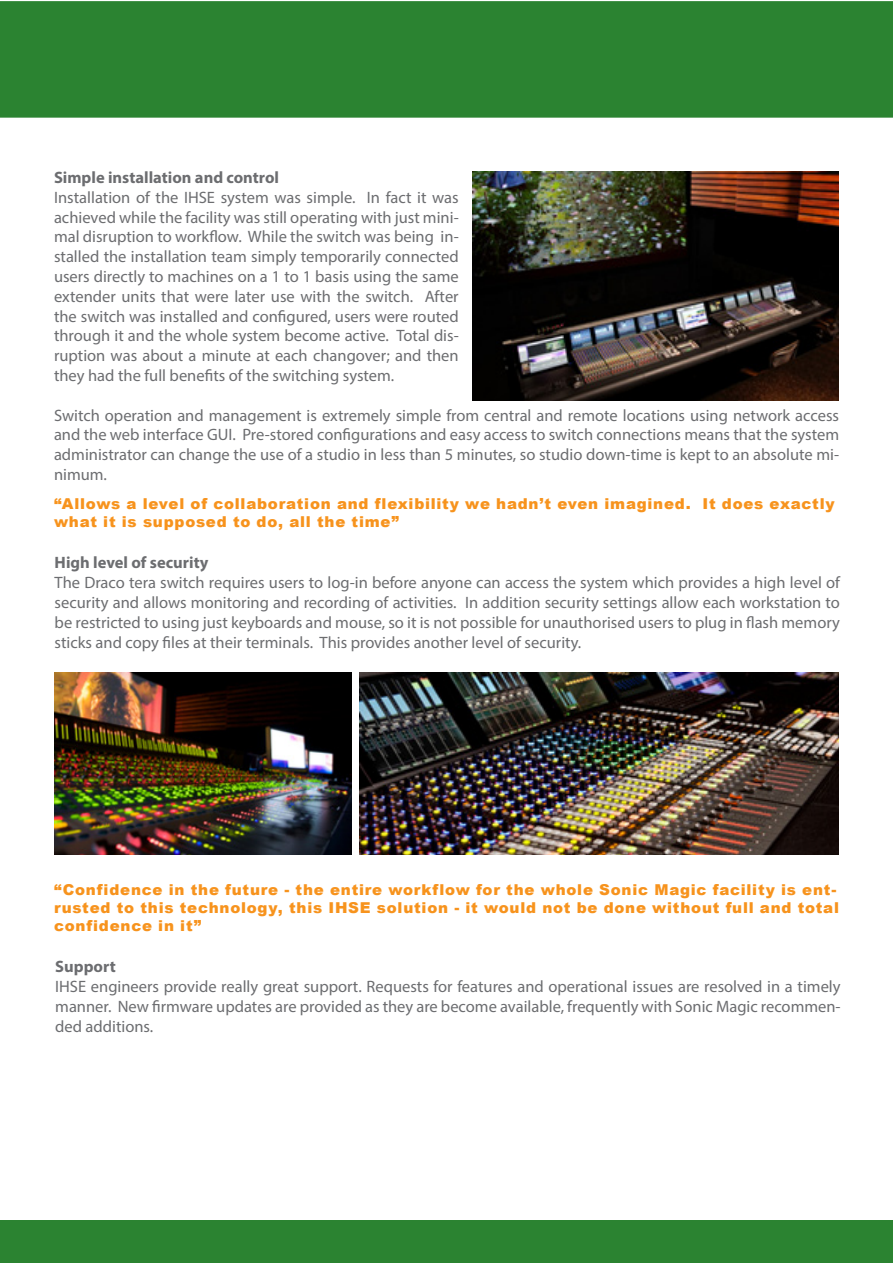
<style>
.page{position:relative;width:893px;height:1263px;background:#fff}
.page>*{position:absolute;margin:0;border:0;box-sizing:border-box;transform-origin:0 0}
.Text_Normal_1_8pt{font:16.5px/19.8px "Myriad Pro";color:#6c6d70;text-align:justify}
.Text_Normal_1_8pt-2{font:700 16.5px "Myriad Pro";color:#6c6d70}
.Überschrift_orange{font:900 15px/18px "Arial";letter-spacing:.05em;color:#f7931d}
</style>
<div class="page">
<div style="left:0;top:1px;width:823px;height:117px;background:#2b8331"></div>
<div style="left:823px;top:1px;width:70px;height:117px;background:#2b8331"></div>
<div style="left:0;top:1220px;width:893px;height:43px;background:#2b8331"></div>
<img style="left:472px;top:171px;width:367px;height:229px">
<img style="left:55px;top:672px;width:296px;height:183px">
<img style="left:359px;top:672px;width:480px;height:183px">
<p class="Text_Normal_1_8pt-2" style="left:54px;top:167px;width:227px">Simple installation and control</p>
<p class="Text_Normal_1_8pt" style="left:54px;top:187px;width:406px">Installation of the IHSE system was simple. In fact it was achieved while the facility was still operating with just mini&shy;mal disruption to workflow. While the switch was being in&shy;stalled the installation team simply temporarily connected users directly to machines on a 1 to 1 basis using the same extender units that were later use with the switch. After the switch was installed and configured, users were routed through it and the whole system become active. Total dis&shy;ruption was about a minute at each changover; and then they had the full benefits of the switching system.</p>
<p class="Text_Normal_1_8pt" style="left:54px;top:405px;width:787px">Switch operation and management is extremely simple from central and remote locations using network access and the web interface GUI. Pre-stored configurations and easy access to switch connections means that the system administrator can change the use of a studio in less than 5 minutes, so studio down-time is kept to an absolute mi&shy;nimum.</p>
<p class="Überschrift_orange" style="left:54px;top:494px;width:782px">“Allows a level of collaboration and flexibility we hadn’t even imagined. It does exactly what it is supposed to do, all the time”</p>
<p class="Text_Normal_1_8pt-2" style="left:55px;top:552px;width:155px">High level of security</p>
<p class="Text_Normal_1_8pt" style="left:55px;top:572px;width:787px">The Draco tera switch requires users to log-in before anyone can access the system which provides a high level of security and allows monitoring and recording of activities. In addition security settings allow each workstation to be restricted to using just keyboards and mouse, so it is not possible for unauthorised users to plug in flash memory sticks and copy files at their terminals. This provides another level of security.</p>
<p class="Überschrift_orange" style="left:54px;top:880px;width:787px">“Confidence in the future - the entire workflow for the whole Sonic Magic facility is ent&shy;rusted to this technology, this IHSE solution - it would not be done without full and total confidence in it”</p>
<p class="Text_Normal_1_8pt-2" style="left:55px;top:956px;width:62px">Support</p>
<p class="Text_Normal_1_8pt" style="left:55px;top:976px;width:787px">IHSE engineers provide really great support. Requests for features and operational issues are resolved in a timely manner. New firmware updates are provided as they are become available, frequently with Sonic Magic recommen&shy;ded additions.</p>
</div>
